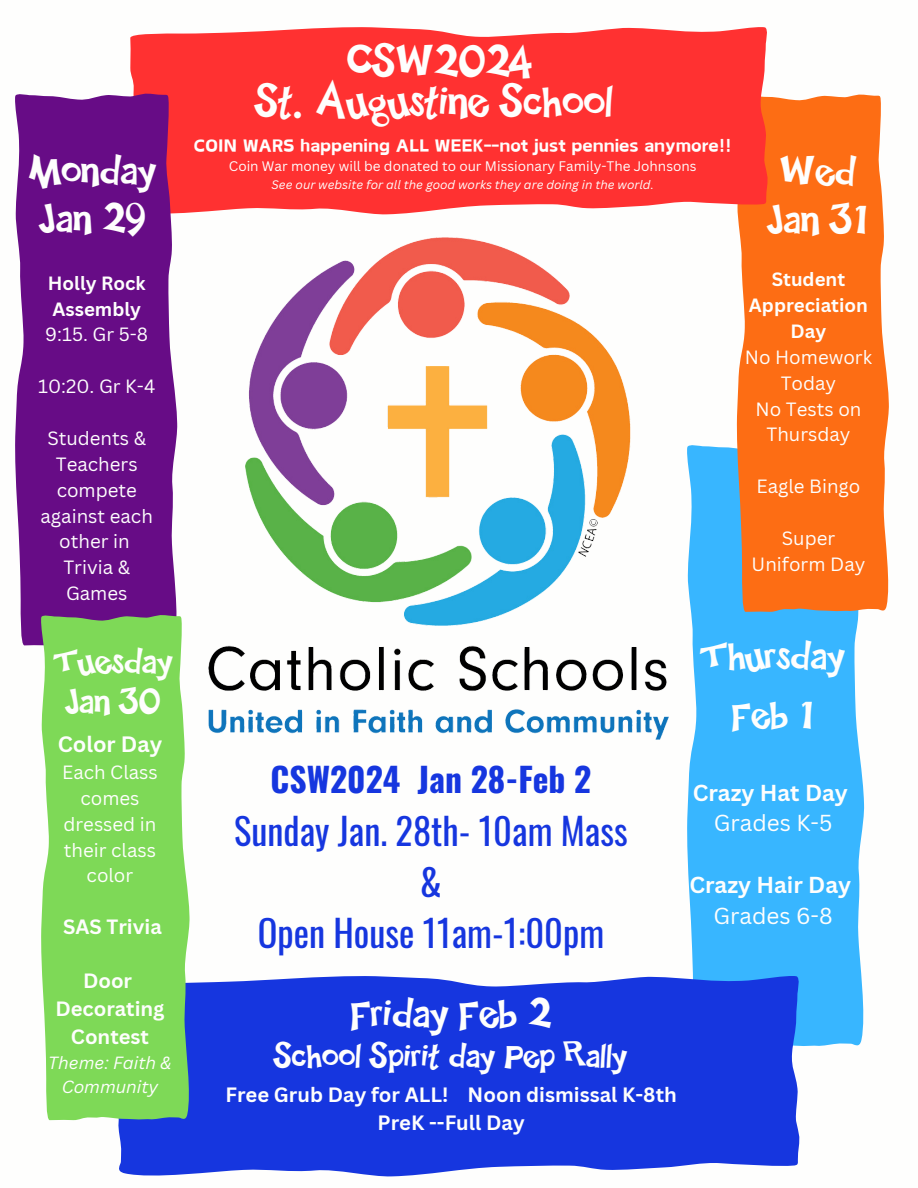
<style>
.page{position:relative;width:918px;height:1188px;background:#fff}
.page>*{position:absolute;margin:0;border:0;box-sizing:border-box;transform-origin:0 0}
.t1{font:46.5px "Happy Sans";color:#fefefd}
.t2{font:43.5px "Happy Sans";color:#fefefd}
.t3{font:42px "Happy Sans";color:#fefefd}
.t4{font:37.5px "Happy Sans";color:#fefefd}
.t5{font:36.45px "Oswald";color:#1636df}
.t6{font:36px "Happy Sans";color:#fefefd}
.t7{font:700 33.45px "Oswald";color:#1636df}
.t8{font:30px "Happy Sans";color:#fefefd}
.t9{font:700 22.5px "Canva Sans";color:#fefefd}
.t10{font:22.5px "Canva Sans";color:#fefefd}
.t11{font:700 21.6px "Canva Sans";color:#fefefd}
.t12{font:700 20.25px "Canva Sans";color:#fefefd}
.t13{font:700 20.1px/28.2px "Canva Sans";color:#fefefd;text-align:center}
.t14{font:18.75px/25.8px "Canva Sans";color:#fefefd;text-align:center}
.t15{font:700 18.75px/25.8px "Canva Sans";color:#fefefd;text-align:center}
.t16{font:18.6px/25.8px "Canva Sans";color:#fefefd;text-align:center}
.t17{font:italic 17.1px/23.7px "Canva Sans";color:#fefefd;text-align:center}
.t18{font:700 16.5px "Canva Acid";color:#fefefd}
.t19{font:13.5px "Canva Sans";color:#fefefd}
.t20{font:italic 12px "Canva Sans";color:#fefefd}
</style>
<div class="page">
<img style="left:209px;top:238px;width:460px;height:501px">
<div style="left:687px;top:445px;width:178px;height:601px;background:#38b6ff"></div>
<svg style="left:736px;top:94px;width:153px;height:520px;background:#f87524"></svg>
<svg style="left:118px;top:975px;width:682px;height:202px;background:#2543e1"></svg>
<svg style="left:130px;top:27px;width:639px;height:190px;background:#fe3f3f"></svg>
<svg style="left:15px;top:92px;width:164px;height:554px;background:#721b8b"></svg>
<svg style="left:40px;top:614px;width:152px;height:508px;background:#8cda6b"></svg>
<p class="t2" style="left:29px;top:146px;width:129px">Monday</p>
<p class="t2" style="left:40px;top:193px;width:107px">Jan 29</p>
<p class="t15" style="left:48px;top:269px;width:99px;text-align:left">Holly Rock<br>Assembly</p>
<p class="t14" style="left:45px;top:321px;width:105px">9:15. Gr 5-8</p>
<p class="t14" style="left:38px;top:373px;width:119px">10:20. Gr K-4</p>
<p class="t14" style="left:41px;top:425px;width:114px">Students &amp;<br>Teachers compete against each other in</p>
<p class="t14" style="left:63px;top:554px;width:68px;text-align:left">Trivia &amp;<br>Games</p>
<p class="t4" style="left:54px;top:640px;width:121px">Tuesday</p>
<p class="t4" style="left:66px;top:680px;width:96px">Jan 30</p>
<p class="t11" style="left:58px;top:729px;width:106px">Color Day</p>
<p class="t16" style="left:62px;top:759px;width:97px">Each Class comes dressed in their class color</p>
<p class="t13" style="left:63px;top:912px;width:100px">SAS Trivia</p>
<p class="t13" style="left:83px;top:966px;width:51px">Door</p>
<p class="t13" style="left:55px;top:994px;width:111px">Decorating<br>Contest</p>
<p class="t17" style="left:48px;top:1051px;width:125px">Theme: Faith &amp;<br>Community</p>
<p class="t1" style="left:348px;top:35px;width:187px">CSW2024</p>
<p class="t1" style="left:255px;top:75px;width:359px">St. Augustine School</p>
<p class="t18" style="left:194px;top:137px;width:540px">COIN WARS happening ALL WEEK--not just pennies anymore!!</p>
<p class="t19" style="left:229px;top:157px;width:469px">Coin War money will be donated to our Missionary Family-The Johnsons</p>
<p class="t20" style="left:272px;top:176px;width:384px">See our website for all the good works they are doing in the world.</p>
<p class="t2" style="left:780px;top:147px;width:77px">Wed</p>
<p class="t2" style="left:768px;top:194px;width:101px">Jan 31</p>
<p class="t15" style="left:749px;top:266px;width:121px">Student<br>Appreciation<br>Day</p>
<p class="t14" style="left:745px;top:344px;width:129px">No Homework<br>Today</p>
<p class="t14" style="left:756px;top:395px;width:107px">No Tests on<br>Thursday</p>
<p class="t14" style="left:756px;top:473px;width:106px">Eagle Bingo</p>
<p class="t14" style="left:752px;top:525px;width:115px">Super<br>Uniform Day</p>
<p class="t7" style="left:271px;top:753px;width:322px">CSW2024 Jan 28-Feb 2</p>
<p class="t5" style="left:234px;top:802px;width:395px">Sunday Jan. 28th- 10am Mass</p>
<p class="t5" style="left:420px;top:853px;width:24px">&amp;</p>
<p class="t5" style="left:258px;top:904px;width:348px">Open House 11am-1:00pm</p>
<p class="t3" style="left:701px;top:632px;width:147px">Thursday</p>
<p class="t3" style="left:733px;top:691px;width:82px">Feb 1</p>
<p class="t8" style="left:736px;top:648px;width:69px">Friday</p>
<p class="t8" style="left:738px;top:690px;width:64px">Feb 2</p>
<p class="t9" style="left:693px;top:777px;width:157px">Crazy Hat Day</p>
<p class="t10" style="left:714px;top:807px;width:120px">Grades K-5</p>
<p class="t9" style="left:689px;top:869px;width:163px">Crazy Hair Day</p>
<p class="t10" style="left:713px;top:900px;width:121px">Grades 6-8</p>
<p class="t2" style="left:351px;top:989px;width:201px">Friday Feb 2</p>
<p class="t6" style="left:274px;top:1035px;width:355px">School Spirit day Pep Rally</p>
<p class="t12" style="left:225px;top:1081px;width:453px">Free Grub Day for ALL! Noon dismissal K-8th</p>
<p class="t12" style="left:378px;top:1109px;width:149px">PreK --Full Day</p>
</div>
